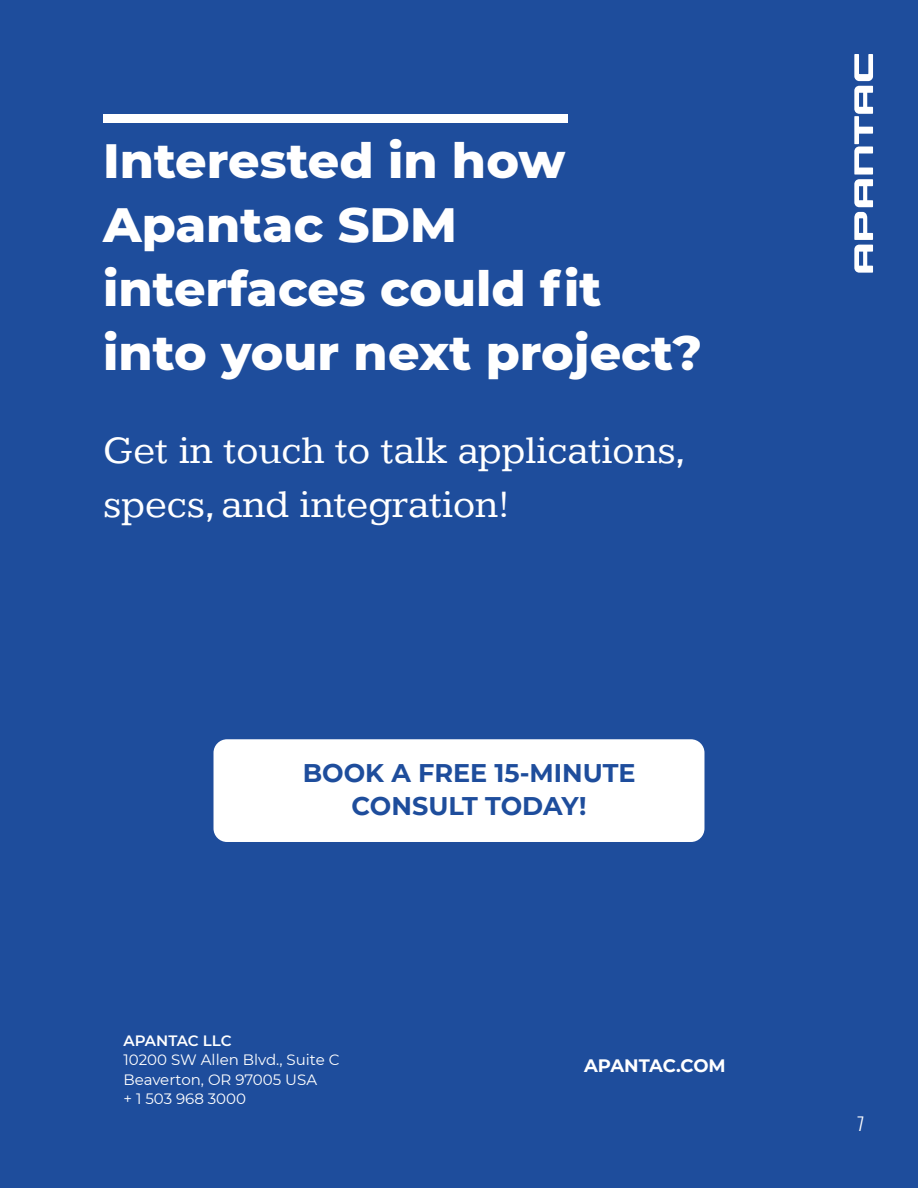
<style>
.page{position:relative;width:918px;height:1188px;background:#fff}
.page>*{position:absolute;margin:0;border:0;box-sizing:border-box;transform-origin:0 0}
.t1{font:800 49.2px/64.2px "Montserrat";color:#fff}
.t2{font:40.5px/54px "Kameron";color:#fff}
.t3{font:700 25.5px/33px "Montserrat";color:#1e4d9c;text-align:center}
.t4{font:700 18px "Montserrat";letter-spacing:-.005em;color:#fff}
.t5{font:300 18px "Oswald";color:#fff}
.t6{font:15px/19.5px "Montserrat";color:#fff}
.t7{font:600 15px "Montserrat";letter-spacing:-.005em;color:#fff}
</style>
<div class="page">
<div style="left:821px;top:0;width:97px;height:1188px;background:#1e4d9c"></div>
<svg style="left:854px;top:54px;width:19px;height:219px"></svg>
<div style="left:0;top:0;width:825px;height:1188px;background:#1e4d9c"></div>
<div style="left:214px;top:739px;width:490px;height:103px;background:#fff;border-radius:14px"></div>
<div style="left:103px;top:114px;width:465px;height:9px;background:#fff"></div>
<p class="t1" style="left:103px;top:125px;width:600px">Interested in how<br>Apantac SDM interfaces could fit into your next project?</p>
<p class="t2" style="left:103px;top:424px;width:584px">Get in touch to talk applications, specs, and integration!</p>
<p class="t3" style="left:303px;top:755px;width:334px">BOOK A FREE 15-MINUTE<br>CONSULT TODAY!</p>
<p class="t7" style="left:124px;top:1030px;width:110px">APANTAC LLC</p>
<p class="t6" style="left:124px;top:1050px;width:217px">10200 SW Allen Blvd., Suite C<br>Beaverton, OR 97005 USA<br>+ 1 503 968 3000</p>
<p class="t4" style="left:584px;top:1053px;width:143px">APANTAC.COM</p>
<p class="t5" style="left:857px;top:1108px;width:9px">7</p>
</div>
